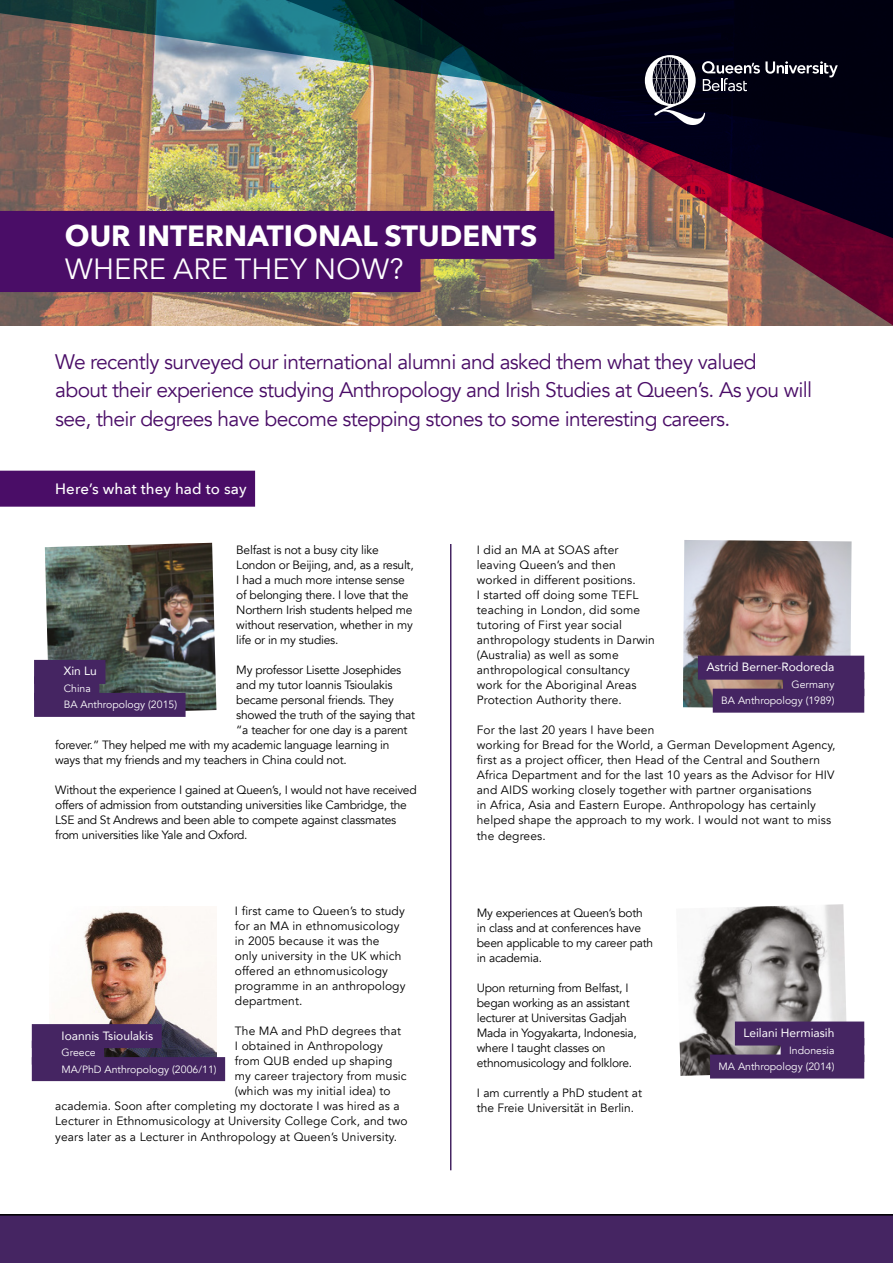
<style>
.page{position:relative;width:893px;height:1263px;background:#fff}
.page>*{position:absolute;margin:0;border:0;box-sizing:border-box;transform-origin:0 0}
.t1{font:700 29.25px "Avenir Next";color:#fff}
.t2{font:29.25px "Avenir Next";color:#fff}
.t3{font:21px/28.5px "Avenir";letter-spacing:-.03em;color:#4a0d67}
.t4{font:500 15px "Avenir Next";letter-spacing:.01em;color:#fff}
.t5{font:12px/15px "Avenir";letter-spacing:.01em;color:#000}
.t6{font:12px/15px "Avenir";letter-spacing:-.02em;color:#000}
.t7{font:12px "Avenir";color:#fff}
.t8{font:10.5px/16.5px "Avenir";color:#fff;text-align:right}
</style>
<div class="page">
<img style="left:0;top:142px;width:387px;height:184px">
<svg style="left:387px;top:247px;width:506px;height:79px"></svg>
<img style="left:204px;top:142px;width:689px;height:105px">
<img style="left:0;top:0;width:893px;height:142px">
<div style="left:0;top:211px;width:554px;height:48px;background:#4a0d67"></div>
<div style="left:0;top:244px;width:421px;height:48px;background:#4a0d67"></div>
<svg style="left:645px;top:55px;width:193px;height:70px"></svg>
<div style="left:0;top:471px;width:255px;height:36px;background:#4a0d67"></div>
<img style="left:45px;top:543px;width:171px;height:168px">
<img style="left:683px;top:540px;width:169px;height:169px">
<div style="left:698px;top:656px;width:166px;height:24px;background:#452562"></div>
<div style="left:783px;top:672px;width:81px;height:24px;background:#452562"></div>
<div style="left:713px;top:689px;width:151px;height:24px;background:#452562"></div>
<div style="left:34px;top:660px;width:71px;height:24px;background:#452562"></div>
<div style="left:34px;top:676px;width:65px;height:24px;background:#452562"></div>
<div style="left:34px;top:693px;width:152px;height:24px;background:#452562"></div>
<div style="left:0;top:1214px;width:893px;height:49px;background:#452562"></div>
<img style="left:679px;top:904px;width:168px;height:172px">
<hr style="left:450px;top:544px;width:1px;height:626px;background:#452562">
<img style="left:83px;top:910px;width:133px;height:147px">
<div style="left:32px;top:1024px;width:130px;height:24px;background:#452562"></div>
<div style="left:32px;top:1040px;width:72px;height:24px;background:#452562"></div>
<div style="left:32px;top:1057px;width:193px;height:24px;background:#452562"></div>
<div style="left:735px;top:1021px;width:129px;height:24px;background:#452562"></div>
<div style="left:781px;top:1038px;width:83px;height:24px;background:#452562"></div>
<div style="left:710px;top:1054px;width:154px;height:24px;background:#452562"></div>
<h1 class="t1" style="left:65px;top:211px;width:474px">OUR INTERNATIONAL STUDENTS</h1>
<h1 class="t2" style="left:65px;top:244px;width:340px">WHERE ARE THEY NOW?</h1>
<p class="t3" style="left:55px;top:348px;width:759px">We recently surveyed our international alumni and asked them what they valued about their experience studying Anthropology and Irish Studies at Queen’s. As you will see, their degrees have become stepping stones to some interesting careers.</p>
<p class="t4" style="left:55px;top:476px;width:193px">Here’s what they had to say</p>
<p class="t6" style="left:236px;top:542px;width:179px">Belfast is not a busy city like<br>London or Beijing, and, as a result,<br>I had a much more intense sense of belonging there. I love that the<br>Northern Irish students helped me without reservation, whether in my life or in my studies.</p>
<p class="t6" style="left:236px;top:662px;width:167px">My professor Lisette Josephides</p>
<p class="t6" style="left:236px;top:677px;width:158px">and my tutor Ioannis Tsioulakis</p>
<p class="t6" style="left:236px;top:692px;width:159px">became personal friends. They</p>
<p class="t6" style="left:236px;top:707px;width:180px">showed the truth of the saying that</p>
<p class="t6" style="left:236px;top:722px;width:173px">“a teacher for one day is a parent</p>
<p class="t6" style="left:55px;top:737px;width:336px">forever.” They helped me with my academic language learning in</p>
<p class="t6" style="left:55px;top:752px;width:293px">ways that my friends and my teachers in China could not.</p>
<p class="t6" style="left:55px;top:782px;width:363px">Without the experience I gained at Queen’s, I would not have received offers of admission from outstanding universities like Cambridge, the LSE and St Andrews and been able to compete against classmates from universities like Yale and Oxford.</p>
<p class="t7" style="left:64px;top:662px;width:35px">Xin Lu</p>
<p class="t8" style="left:64px;top:680px;width:115px;text-align:left">China<br>BA Anthropology (2015)</p>
<p class="t5" style="left:477px;top:542px;width:180px">I did an MA at SOAS after leaving Queen’s and then worked in different positions.<br>I started off doing some TEFL teaching in London, did some tutoring of First year social anthropology students in Darwin (Australia) as well as some anthropological consultancy work for the Aboriginal Areas<br>Protection Authority there.</p>
<p class="t5" style="left:477px;top:722px;width:360px">For the last 20 years I have been<br>working for Bread for the World, a German Development Agency, first as a project officer, then Head of the Central and Southern Africa Department and for the last 10 years as the Advisor for HIV and AIDS working closely together with partner organisations<br>in Africa, Asia and Eastern Europe. Anthropology has certainly helped shape the approach to my work. I would not want to miss</p>
<p class="t5" style="left:477px;top:829px;width:70px">the degrees.</p>
<p class="t7" style="left:706px;top:657px;width:130px">Astrid Berner-Rodoreda</p>
<p class="t8" style="left:721px;top:676px;width:115px">Germany<br>BA Anthropology (1989)</p>
<p class="t5" style="left:235px;top:904px;width:172px">I first came to Queen’s to study for an MA in ethnomusicology in 2005 because it was the<br>only university in the UK which offered an ethnomusicology programme in an anthropology department.</p>
<p class="t5" style="left:235px;top:1024px;width:168px">The MA and PhD degrees that</p>
<p class="t5" style="left:235px;top:1039px;width:149px">I obtained in Anthropology</p>
<p class="t5" style="left:235px;top:1054px;width:159px">from QUB ended up shaping</p>
<p class="t5" style="left:235px;top:1069px;width:173px">my career trajectory from music</p>
<p class="t5" style="left:235px;top:1084px;width:157px">(which was my initial idea) to</p>
<p class="t5" style="left:55px;top:1099px;width:346px">academia. Soon after completing my doctorate I was hired as a</p>
<p class="t5" style="left:55px;top:1114px;width:354px">Lecturer in Ethnomusicology at University College Cork, and two</p>
<p class="t5" style="left:55px;top:1129px;width:343px">years later as a Lecturer in Anthropology at Queen’s University.</p>
<p class="t7" style="left:62px;top:1026px;width:93px">Ioannis Tsioulakis</p>
<p class="t8" style="left:62px;top:1044px;width:157px;text-align:left">Greece<br>MA/PhD Anthropology (2006/11)</p>
<p class="t6" style="left:477px;top:905px;width:178px">My experiences at Queen’s both in class and at conferences have been applicable to my career path in academia.</p>
<p class="t6" style="left:477px;top:980px;width:162px">Upon returning from Belfast, I began working as an assistant lecturer at Universitas Gadjah<br>Mada in Yogyakarta, Indonesia, where I taught classes on ethnomusicology and folklore.</p>
<p class="t5" style="left:477px;top:1085px;width:167px">I am currently a PhD student at the Freie Universität in Berlin.</p>
<p class="t7" style="left:743px;top:1023px;width:93px">Leilani Hermiasih</p>
<p class="t8" style="left:718px;top:1042px;width:117px">Indonesia<br>MA Anthropology (2014)</p>
</div>
